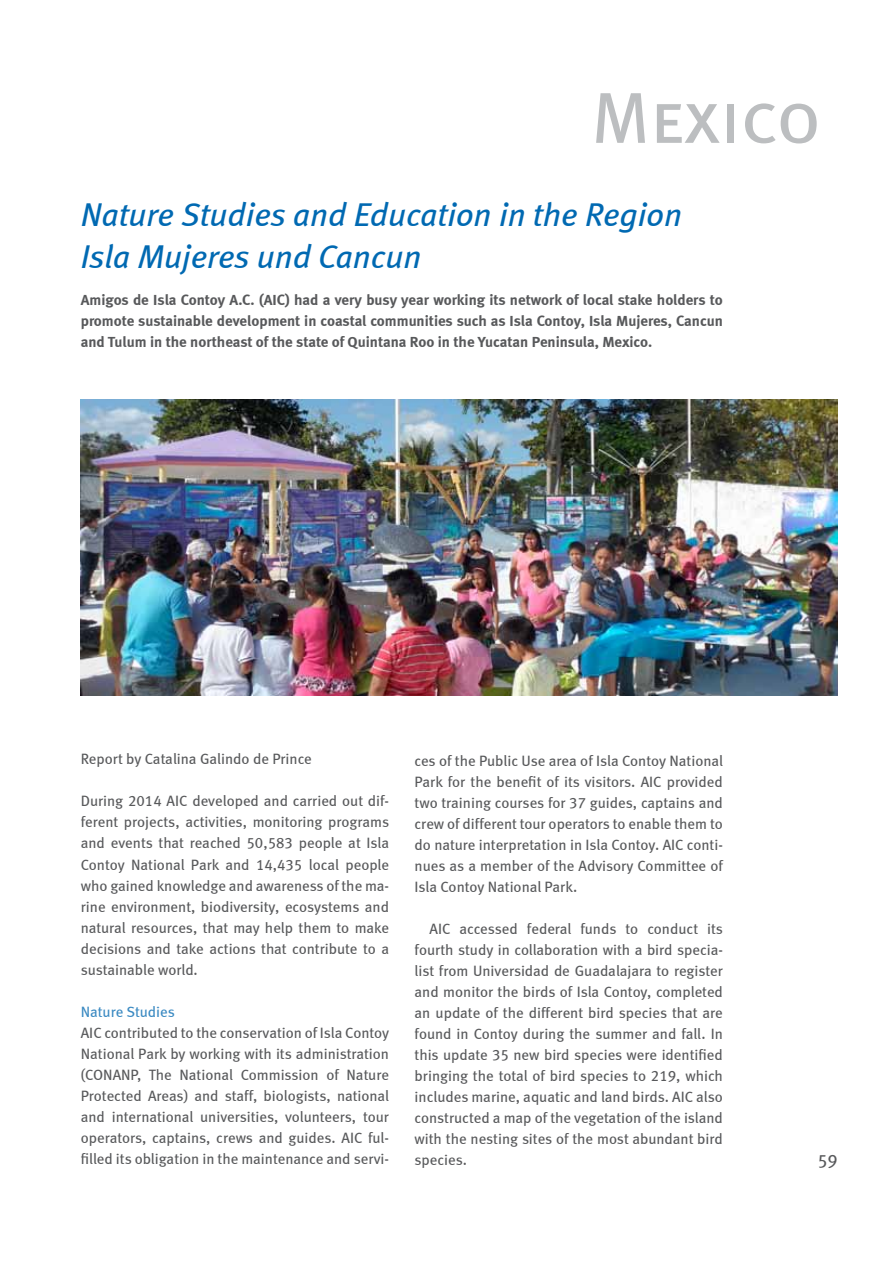
<style>
.page{position:relative;width:893px;height:1263px;background:#fff}
.page>*{position:absolute;margin:0;border:0;box-sizing:border-box;transform-origin:0 0}
.t1{font:72px "Meta Book LF Caps";letter-spacing:-.005em;color:#bcbec0}
.t2{font:italic 33px/42px "Meta Book LF";color:#0069b2}
.t3{font:18px "Meta Book LF";color:#58595b}
.t4{font:15px/21px "Meta Book LF";color:#58595b;text-align:justify}
.t5{font:15px/21px "Meta Bold LF";color:#58595b;text-align:justify}
.t6{font:15px "Meta Book LF";color:#3b8ac2}
</style>
<div class="page">
<img style="left:81px;top:400px;width:757px;height:295px">
<h1 class="t1" style="left:591px;top:76px;width:232px">Mexico</h1>
<h2 class="t2" style="left:81px;top:193px;width:603px">Nature Studies and Education in the Region<br>Isla Mujeres und Cancun</h2>
<p class="t5" style="left:81px;top:289px;width:644px">Amigos de Isla Contoy A.C. (AIC) had a very busy year working its network of local stake holders to promote sustainable development in coastal communities such as Isla Contoy, Isla Mujeres, Cancun and Tulum in the northeast of the state of Quintana Roo in the Yucatan Peninsula, Mexico.</p>
<p class="t4" style="left:81px;top:748px;width:233px">Report by Catalina Galindo de Prince</p>
<p class="t4" style="left:81px;top:790px;width:310px">During 2014 AIC developed and carried out dif&shy;ferent projects, activities, monitoring programs and events that reached 50,583 people at Isla Contoy National Park and 14,435 local people who gained knowledge and awareness of the ma&shy;rine environment, biodiversity, ecosystems and natural resources, that may help them to make decisions and take actions that contribute to a sustainable world.</p>
<p class="t6" style="left:81px;top:1002px;width:96px">Nature Studies</p>
<p class="t4" style="left:81px;top:1021px;width:310px">AIC contributed to the conservation of Isla Contoy National Park by working with its administration (CONANP, The National Commission of Nature Protected Areas) and staff, biologists, national and international universities, volunteers, tour operators, captains, crews and guides. AIC ful&shy;filled its obligation in the maintenance and servi-</p>
<p class="t4" style="left:415px;top:750px;width:310px">ces of the Public Use area of Isla Contoy National Park for the benefit of its visitors. AIC provided two training courses for 37 guides, captains and crew of different tour operators to enable them to do nature interpretation in Isla Contoy. AIC conti&shy;nues as a member of the Advisory Committee of Isla Contoy National Park.</p>
<p class="t4" style="left:415px;top:918px;width:310px;text-indent:15px">AIC accessed federal funds to conduct its fourth study in collaboration with a bird specia&shy;list from Universidad de Guadalajara to register and monitor the birds of Isla Contoy, completed an update of the different bird species that are found in Contoy during the summer and fall. In this update 35 new bird species were identified bringing the total of bird species to 219, which includes marine, aquatic and land birds. AIC also constructed a map of the vegetation of the island with the nesting sites of the most abundant bird species.</p>
<p class="t3" style="left:817px;top:1150px;width:22px">59</p>
</div>
